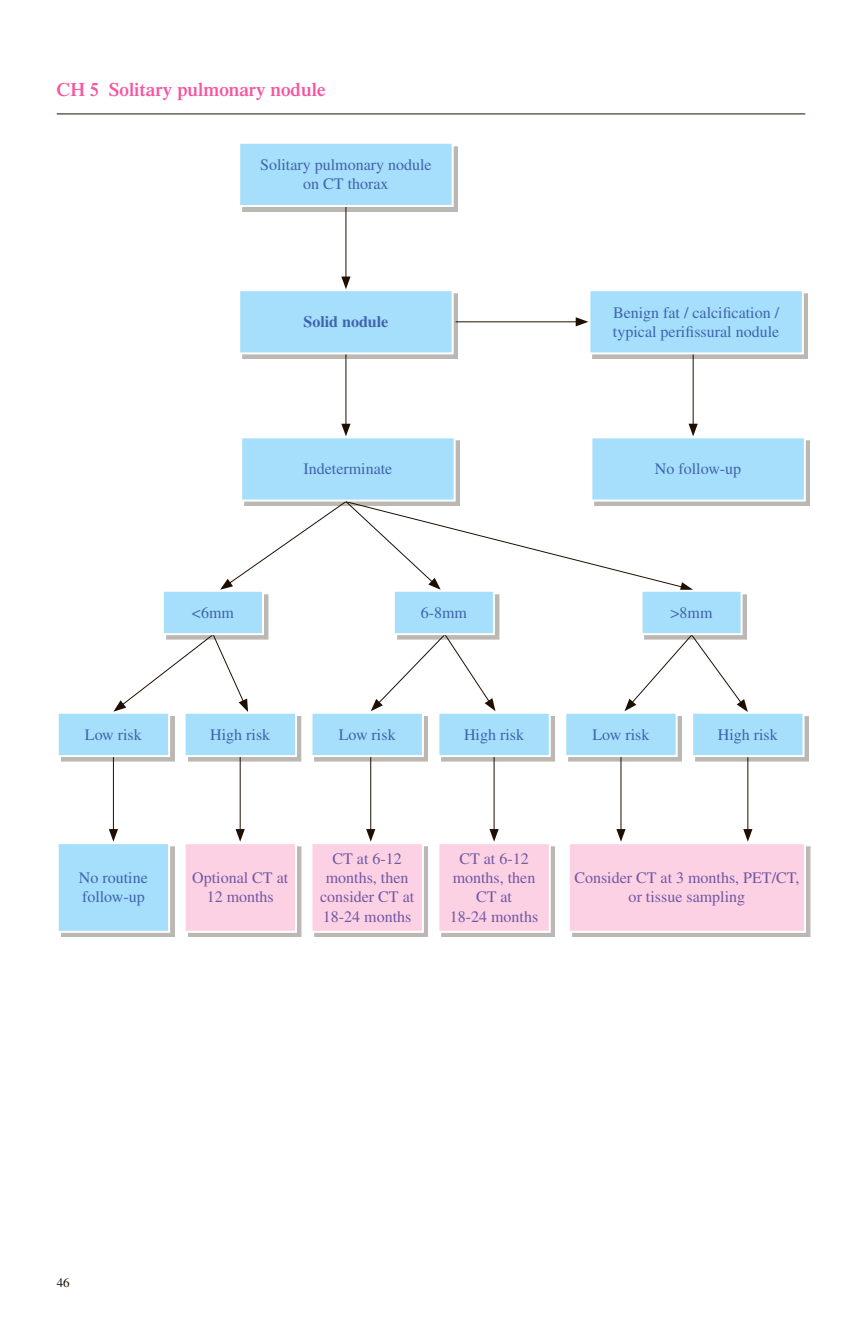
<style>
.page{position:relative;width:862px;height:1327px;background:#fff}
.page>*{position:absolute;margin:0;border:0;box-sizing:border-box;transform-origin:0 0}
.t1{font:600 19px "Times LT Std";color:#f655a0}
.t2{font:16px/19.2px "Times LT Std";color:#3f64ae}
.t3{font:16px/19.2px "Times LT Std";color:#7058a3;text-align:center}
.t4{font:700 16px "Times LT Std";color:#3f64ae}
.t5{font:13px "Times LT Std";color:#1e0f00}
</style>
<div class="page">
<hr style="left:57px;top:113px;width:748px;height:1px;background:#1e0f00">
<hr style="left:370px;top:756px;width:1px;height:76px;background:#1e0f00">
<svg style="left:366px;top:829px;width:9px;height:12px"></svg>
<hr style="left:240px;top:755px;width:1px;height:77px;background:#1e0f00">
<svg style="left:236px;top:829px;width:9px;height:12px"></svg>
<hr style="left:113px;top:755px;width:1px;height:77px;background:#1e0f00">
<svg style="left:109px;top:829px;width:9px;height:12px"></svg>
<hr style="left:493px;top:756px;width:1px;height:76px;background:#1e0f00">
<svg style="left:489px;top:829px;width:10px;height:12px"></svg>
<hr style="left:620px;top:755px;width:1px;height:77px;background:#1e0f00">
<svg style="left:616px;top:829px;width:9px;height:12px"></svg>
<hr style="left:747px;top:755px;width:1px;height:77px;background:#1e0f00">
<svg style="left:743px;top:829px;width:9px;height:12px"></svg>
<div style="left:242px;top:293px;width:216px;height:66px;background:#1e0f00;opacity:.3"></div>
<div style="left:239px;top:290px;width:214px;height:63px;background:#a6dffb"></div>
<div style="left:238px;top:289px;width:216px;height:65px;border:2px solid #fff"></div>
<div style="left:188px;top:846px;width:113px;height:91px;background:#bbb7b3"></div>
<div style="left:185px;top:843px;width:111px;height:89px;background:#fdd1e4"></div>
<div style="left:184px;top:842px;width:113px;height:91px;border:2px solid #fff"></div>
<div style="left:592px;top:293px;width:216px;height:66px;background:#1e0f00;opacity:.3"></div>
<div style="left:589px;top:290px;width:214px;height:63px;background:#a6dffb"></div>
<div style="left:588px;top:289px;width:216px;height:65px;border:2px solid #fff"></div>
<div style="left:242px;top:146px;width:216px;height:65px;background:#bbb7b3"></div>
<div style="left:239px;top:143px;width:214px;height:63px;background:#a6dffb"></div>
<div style="left:238px;top:142px;width:216px;height:65px;border:2px solid #fff"></div>
<hr style="left:345px;top:207px;width:1px;height:73px;background:#1e0f00">
<svg style="left:341px;top:276px;width:9px;height:13px"></svg>
<div style="left:594px;top:440px;width:216px;height:66px;background:#1e0f00;opacity:.3"></div>
<div style="left:591px;top:437px;width:214px;height:63px;background:#a6dffb"></div>
<div style="left:590px;top:436px;width:216px;height:65px;border:2px solid #fff"></div>
<div style="left:241px;top:437px;width:214px;height:63px;background:#a6dffb"></div>
<div style="left:240px;top:436px;width:216px;height:65px;border:2px solid #fff"></div>
<div style="left:61px;top:716px;width:113px;height:45px;background:#bbb7b3"></div>
<div style="left:58px;top:712px;width:111px;height:44px;background:#a6dffb"></div>
<div style="left:57px;top:711px;width:113px;height:46px;border:2px solid #fff"></div>
<div style="left:568px;top:716px;width:114px;height:45px;background:#1e0f00;opacity:.3"></div>
<div style="left:565px;top:712px;width:111px;height:44px;background:#a6dffb"></div>
<div style="left:564px;top:711px;width:113px;height:46px;border:2px solid #fff"></div>
<div style="left:188px;top:716px;width:113px;height:45px;background:#bbb7b3"></div>
<div style="left:185px;top:712px;width:111px;height:44px;background:#a6dffb"></div>
<div style="left:184px;top:711px;width:113px;height:46px;border:2px solid #fff"></div>
<div style="left:441px;top:716px;width:114px;height:45px;background:#bbb7b3"></div>
<div style="left:438px;top:712px;width:112px;height:44px;background:#a6dffb"></div>
<div style="left:437px;top:711px;width:114px;height:46px;border:2px solid #fff"></div>
<div style="left:695px;top:716px;width:114px;height:45px;background:#1e0f00;opacity:.3"></div>
<div style="left:692px;top:712px;width:111px;height:44px;background:#a6dffb"></div>
<div style="left:691px;top:711px;width:113px;height:46px;border:2px solid #fff"></div>
<div style="left:61px;top:846px;width:113px;height:91px;background:#bbb7b3"></div>
<div style="left:58px;top:843px;width:111px;height:89px;background:#a6dffb"></div>
<div style="left:57px;top:842px;width:113px;height:91px;border:2px solid #fff"></div>
<div style="left:315px;top:716px;width:113px;height:45px;background:#bbb7b3"></div>
<div style="left:311px;top:712px;width:112px;height:44px;background:#a6dffb"></div>
<div style="left:310px;top:711px;width:114px;height:46px;border:2px solid #fff"></div>
<div style="left:315px;top:846px;width:113px;height:91px;background:#bbb7b3"></div>
<div style="left:311px;top:843px;width:112px;height:89px;background:#fdd1e4"></div>
<div style="left:310px;top:842px;width:114px;height:91px;border:2px solid #fff"></div>
<div style="left:441px;top:846px;width:114px;height:91px;background:#bbb7b3"></div>
<div style="left:438px;top:843px;width:112px;height:89px;background:#fdd1e4"></div>
<div style="left:437px;top:842px;width:114px;height:91px;border:2px solid #fff"></div>
<div style="left:572px;top:846px;width:238px;height:91px;background:#bbb7b3"></div>
<div style="left:569px;top:843px;width:236px;height:89px;background:#fdd1e4"></div>
<div style="left:568px;top:842px;width:238px;height:91px;border:2px solid #fff"></div>
<hr style="left:345px;top:354px;width:1px;height:73px;background:#1e0f00">
<svg style="left:341px;top:424px;width:9px;height:12px"></svg>
<hr style="left:692px;top:354px;width:1px;height:73px;background:#1e0f00">
<svg style="left:688px;top:424px;width:10px;height:12px"></svg>
<hr style="left:456px;top:321px;width:123px;height:1px;background:#1e0f00">
<svg style="left:576px;top:317px;width:12px;height:9px"></svg>
<svg style="left:220px;top:500px;width:473px;height:90px"></svg>
<svg style="left:113px;top:639px;width:135px;height:73px"></svg>
<svg style="left:371px;top:639px;width:124px;height:72px"></svg>
<svg style="left:624px;top:635px;width:124px;height:77px"></svg>
<div style="left:645px;top:594px;width:102px;height:45px;background:#1e0f00;opacity:.3"></div>
<div style="left:641px;top:591px;width:100px;height:43px;background:#a6dffb"></div>
<div style="left:640px;top:590px;width:102px;height:45px;border:2px solid #fff"></div>
<div style="left:397px;top:594px;width:102px;height:45px;background:#bbb7b3"></div>
<div style="left:394px;top:591px;width:100px;height:43px;background:#a6dffb"></div>
<div style="left:393px;top:590px;width:102px;height:45px;border:2px solid #fff"></div>
<div style="left:166px;top:594px;width:102px;height:45px;background:#bbb7b3"></div>
<div style="left:163px;top:591px;width:100px;height:43px;background:#a6dffb"></div>
<div style="left:162px;top:590px;width:102px;height:45px;border:2px solid #fff"></div>
<p class="t1" style="left:57px;top:78px;width:270px">CH 5 Solitary pulmonary nodule</p>
<p class="t2" style="left:260px;top:155px;width:173px;text-align:center">Solitary pulmonary nodule on CT thorax</p>
<p class="t4" style="left:303px;top:312px;width:86px">Solid nodule</p>
<p class="t2" style="left:613px;top:302px;width:168px">Benign fat / calcification / typical perifissural nodule</p>
<p class="t2" style="left:303px;top:459px;width:90px">Indeterminate</p>
<p class="t2" style="left:655px;top:459px;width:88px">No follow-up</p>
<p class="t2" style="left:192px;top:603px;width:43px">&lt;6mm</p>
<p class="t2" style="left:421px;top:603px;width:48px">6-8mm</p>
<p class="t2" style="left:670px;top:603px;width:43px">&gt;8mm</p>
<p class="t2" style="left:85px;top:724px;width:58px">Low risk</p>
<p class="t2" style="left:210px;top:724px;width:61px">High risk</p>
<p class="t2" style="left:464px;top:724px;width:61px">High risk</p>
<p class="t2" style="left:592px;top:724px;width:58px">Low risk</p>
<p class="t2" style="left:718px;top:724px;width:61px">High risk</p>
<p class="t2" style="left:339px;top:724px;width:58px">Low risk</p>
<p class="t2" style="left:79px;top:868px;width:70px">No routine follow-up</p>
<p class="t3" style="left:192px;top:868px;width:98px">Optional CT at<br>12 months</p>
<p class="t3" style="left:320px;top:849px;width:96px">CT at 6-12 months, then consider CT at<br>18-24 months</p>
<p class="t3" style="left:450px;top:849px;width:90px">CT at 6-12 months, then<br>CT at<br>18-24 months</p>
<p class="t3" style="left:574px;top:868px;width:227px">Consider CT at 3 months, PET/CT, or tissue sampling</p>
<p class="t5" style="left:57px;top:1275px;width:14px">46</p>
</div>
